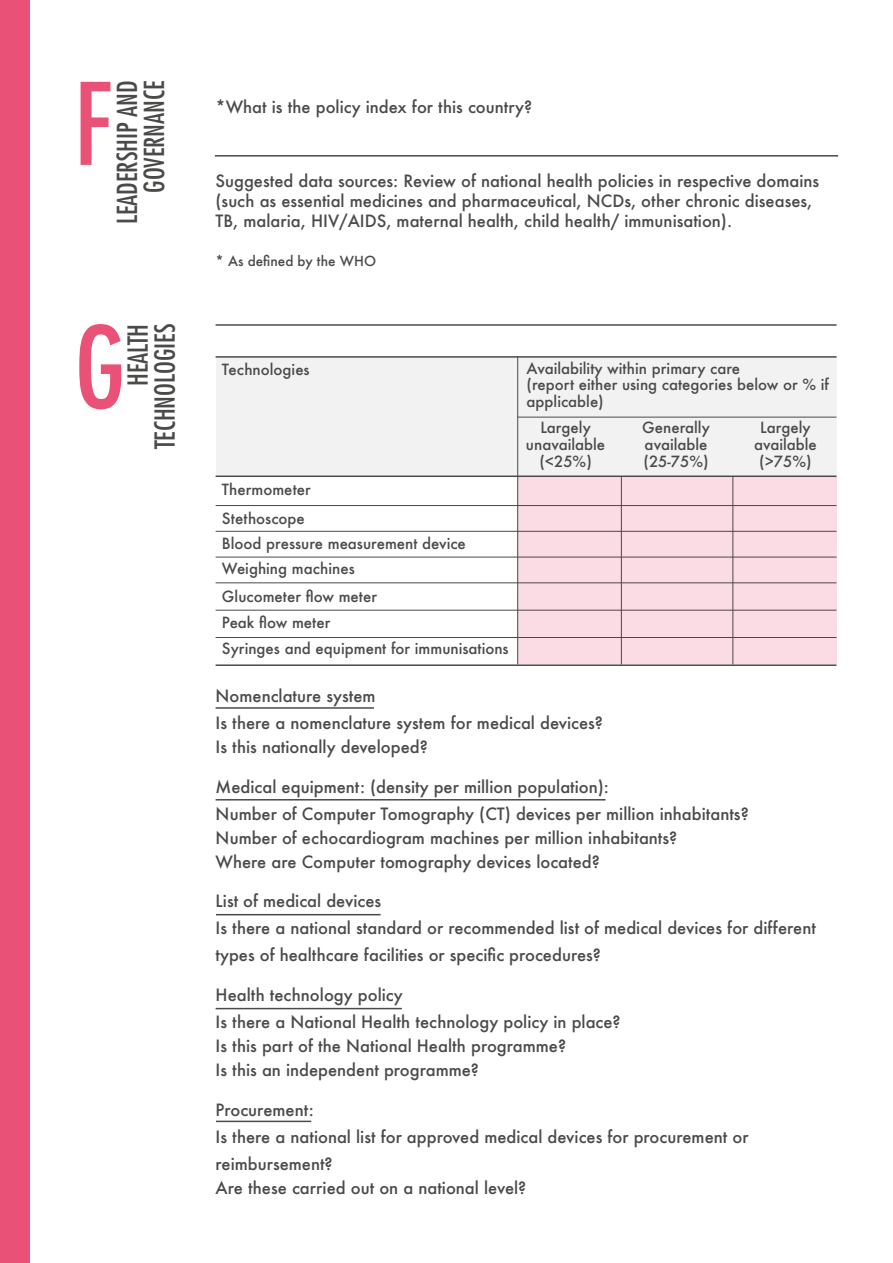
<style>
.page{position:relative;width:893px;height:1263px;background:#fff}
.page>*{position:absolute;margin:0;border:0;box-sizing:border-box;transform-origin:0 0}
.t1{font:condensed 110.1px "Futura LT";color:#ea5176}
.t2{font:condensed 27px/27px "Futura LT";color:#4a4a49;text-align:right}
.t3{font:500 16.5px/27px "Futura";color:#4a4a49}
.t4{font:500 15px/16.5px "Futura";color:#4a4a49}
.t5{font:500 13.5px "Futura";color:#4a4a49}
</style>
<div class="page">
<div style="left:517px;top:475px;width:319px;height:189px;background:#fbdce4"></div>
<div style="left:216px;top:356px;width:620px;height:121px;background:#f2f2f2"></div>
<hr style="left:216px;top:324px;width:620px;height:2px;background:#4a4a49">
<hr style="left:216px;top:356px;width:620px;height:2px;background:#4a4a49">
<hr style="left:216px;top:475px;width:620px;height:2px;background:#4a4a49">
<hr style="left:216px;top:664px;width:620px;height:2px;background:#4a4a49">
<hr style="left:216px;top:707px;width:158px;height:2px;background:#4a4a49">
<hr style="left:216px;top:799px;width:389px;height:1px;background:#4a4a49">
<hr style="left:216px;top:914px;width:165px;height:1px;background:#4a4a49">
<hr style="left:216px;top:1008px;width:186px;height:1px;background:#4a4a49">
<hr style="left:216px;top:1120px;width:95px;height:2px;background:#4a4a49">
<hr style="left:216px;top:637px;width:620px;height:1px;background:#4a4a49">
<hr style="left:216px;top:610px;width:620px;height:1px;background:#4a4a49">
<hr style="left:216px;top:582px;width:620px;height:1px;background:#4a4a49">
<hr style="left:216px;top:557px;width:620px;height:1px;background:#4a4a49">
<hr style="left:216px;top:531px;width:620px;height:1px;background:#4a4a49">
<hr style="left:216px;top:505px;width:620px;height:1px;background:#4a4a49">
<hr style="left:517px;top:417px;width:319px;height:1px;background:#4a4a49">
<hr style="left:517px;top:356px;width:1px;height:308px;background:#4a4a49">
<hr style="left:732px;top:477px;width:1px;height:187px;background:#4a4a49">
<hr style="left:621px;top:477px;width:1px;height:187px;background:#4a4a49">
<div style="left:0;top:0;width:30px;height:1263px;background:#ea5176"></div>
<hr style="left:215px;top:155px;width:623px;height:2px;background:#4a4a49">
<h1 class="t1" style="left:74px;top:58px;width:39px">f</h1>
<h2 class="t2" style="left:113px;top:224px;width:145px;rotate:-90deg">Leadership and governance</h2>
<h1 class="t1" style="left:75px;top:302px;width:52px">g</h1>
<h2 class="t2" style="left:124px;top:449px;width:125px;rotate:-90deg">Health technologies</h2>
<p class="t3" style="left:216px;top:94px;width:318px">*What is the policy index for this country?</p>
<p class="t3" style="left:216px;top:171px;width:605px;line-height:19.8px">Suggested data sources: Review of national health policies in respective domains (such as essential medicines and pharmaceutical, NCDs, other chronic diseases,<br>TB, malaria, HIV/AIDS, maternal health, child health/ immunisation).</p>
<p class="t5" style="left:216px;top:252px;width:162px">* As defined by the WHO</p>
<p class="t4" style="left:222px;top:361px;width:89px">Technologies</p>
<p class="t4" style="left:527px;top:360px;width:304px">Availability within primary care<br>(report either using categories below or % if applicable)</p>
<p class="t4" style="left:526px;top:419px;width:81px;text-align:center">Largely unavailable (&lt;25%)</p>
<p class="t4" style="left:642px;top:419px;width:69px">Generally available (25-75%)</p>
<p class="t4" style="left:754px;top:419px;width:64px;text-align:center">Largely available (&gt;75%)</p>
<p class="t4" style="left:222px;top:475px;width:90px;line-height:28.3px">Thermometer<br>Stethoscope</p>
<p class="t4" style="left:222px;top:531px;width:245px;line-height:24.8px">Blood pressure measurement device<br>Weighing machines</p>
<p class="t4" style="left:222px;top:584px;width:288px;line-height:25.7px">Glucometer flow meter<br>Peak flow meter<br>Syringes and equipment for immunisations</p>
<p class="t3" style="left:216px;top:682px;width:389px">Nomenclature system<br>Is there a nomenclature system for medical devices?</p>
<p class="t3" style="left:216px;top:733px;width:214px">Is this nationally developed?</p>
<p class="t3" style="left:216px;top:773px;width:535px">Medical equipment: (density per million population):<br>Number of Computer Tomography (CT) devices per million inhabitants?</p>
<p class="t3" style="left:216px;top:825px;width:463px;line-height:24px">Number of echocardiogram machines per million inhabitants?<br>Where are Computer tomography devices located?</p>
<p class="t3" style="left:216px;top:887px;width:602px">List of medical devices<br>Is there a national standard or recommended list of medical devices for different types of healthcare facilities or specific procedures?</p>
<p class="t3" style="left:216px;top:981px;width:407px">Health technology policy<br>Is there a National Health technology policy in place?</p>
<p class="t3" style="left:216px;top:1034px;width:352px;line-height:24px">Is this part of the National Health programme?<br>Is this an independent programme?</p>
<p class="t3" style="left:216px;top:1096px;width:534px">Procurement:<br>Is there a national list for approved medical devices for procurement or reimbursement?</p>
<p class="t3" style="left:216px;top:1174px;width:312px">Are these carried out on a national level?</p>
</div>
